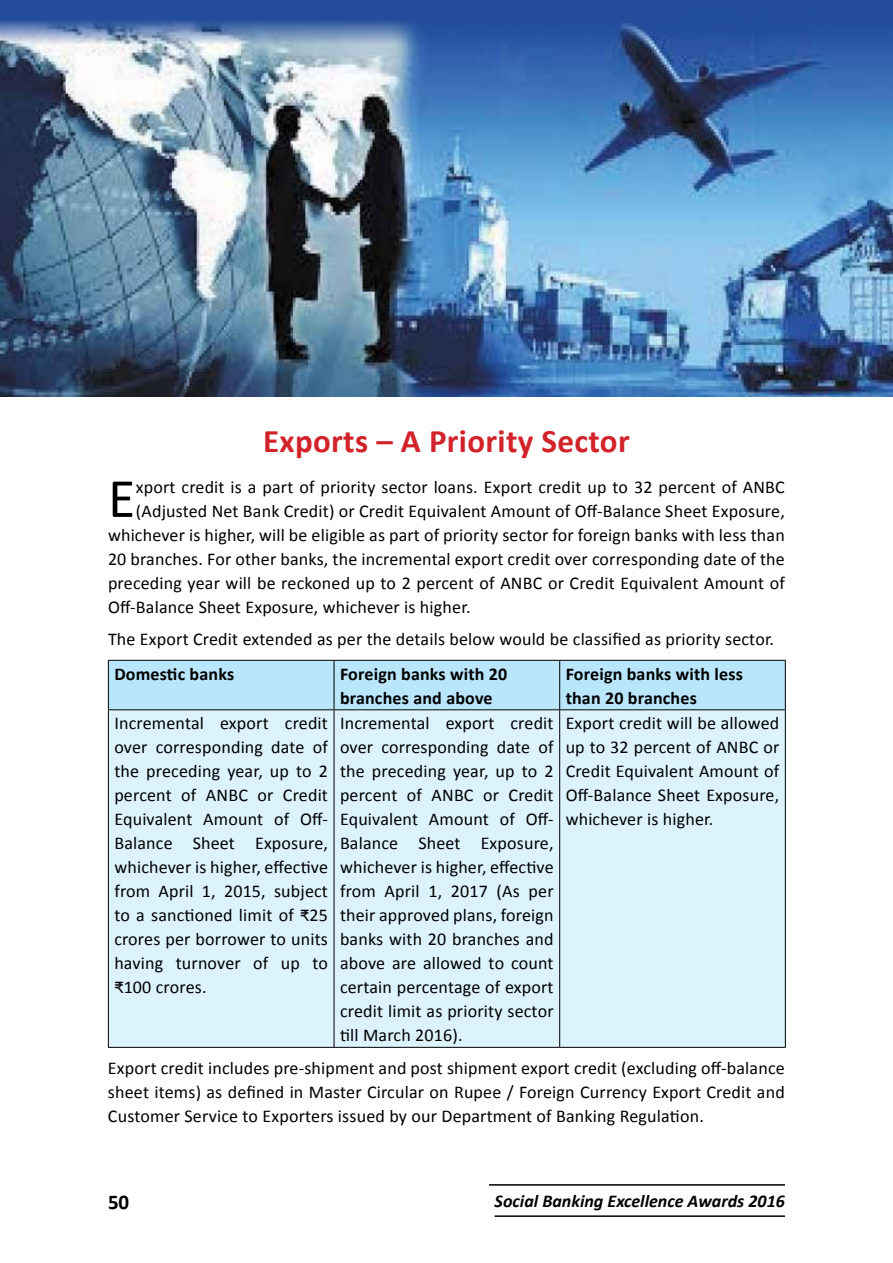
<style>
.page{position:relative;width:893px;height:1263px;background:#fff}
.page>*{position:absolute;margin:0;border:0;box-sizing:border-box;transform-origin:0 0}
.t1{font:55.8px "Calibri";color:#000}
.t2{font:700 33px "Calibri";letter-spacing:.01em;color:#d2232a}
.t3{font:700 21px "Calibri";color:#000}
.t4{font:18px/24px "Calibri";letter-spacing:.01em;color:#000;text-align:justify}
.t5{font:700 18px/24px "Calibri";letter-spacing:.01em;color:#000}
.t6{font:italic 700 18px "Calibri";color:#000}
</style>
<div class="page">
<hr style="left:489px;top:1184px;width:296px;height:1px;background:#000">
<hr style="left:495px;top:1215px;width:290px;height:2px;background:#000">
<div style="left:0;top:0;width:893px;height:220px;background:#234d9c"></div>
<div style="left:109px;top:661px;width:676px;height:48px;background:#b9e6fa"></div>
<div style="left:109px;top:710px;width:676px;height:337px;background:#dcf2fd"></div>
<hr style="left:108px;top:660px;width:226px;height:1px;background:#000">
<hr style="left:108px;top:661px;width:1px;height:48px;background:#000">
<hr style="left:334px;top:660px;width:226px;height:1px;background:#000">
<hr style="left:334px;top:661px;width:1px;height:48px;background:#000">
<hr style="left:560px;top:660px;width:226px;height:1px;background:#000">
<hr style="left:559px;top:661px;width:1px;height:48px;background:#000">
<hr style="left:785px;top:661px;width:1px;height:48px;background:#000">
<hr style="left:108px;top:709px;width:226px;height:1px;background:#000">
<hr style="left:108px;top:710px;width:1px;height:337px;background:#000">
<hr style="left:334px;top:709px;width:226px;height:1px;background:#000">
<hr style="left:334px;top:710px;width:1px;height:337px;background:#000">
<hr style="left:560px;top:709px;width:226px;height:1px;background:#000">
<hr style="left:559px;top:710px;width:1px;height:337px;background:#000">
<hr style="left:785px;top:710px;width:1px;height:337px;background:#000">
<hr style="left:108px;top:1047px;width:226px;height:1px;background:#000">
<hr style="left:334px;top:1047px;width:226px;height:1px;background:#000">
<hr style="left:560px;top:1047px;width:226px;height:1px;background:#000">
<img style="left:0;top:21px;width:893px;height:375px">
<h2 class="t2" style="left:263px;top:420px;width:368px">Exports – A Priority Sector</h2>
<h1 class="t1" style="left:108px;top:463px;width:29px">E</h1>
<p class="t4" style="left:136px;top:475px;width:650px">xport credit is a part of priority sector loans. Export credit up to 32 percent of ANBC</p>
<p class="t4" style="left:136px;top:499px;width:650px">(Adjusted Net Bank Credit) or Credit Equivalent Amount of Off-Balance Sheet Exposure,</p>
<p class="t4" style="left:108px;top:523px;width:678px">whichever is higher, will be eligible as part of priority sector for foreign banks with less than</p>
<p class="t4" style="left:108px;top:547px;width:678px">20 branches. For other banks, the incremental export credit over corresponding date of the</p>
<p class="t4" style="left:108px;top:571px;width:678px">preceding year will be reckoned up to 2 percent of ANBC or Credit Equivalent Amount of</p>
<p class="t4" style="left:108px;top:595px;width:364px">Off-Balance Sheet Exposure, whichever is higher.</p>
<p class="t4" style="left:108px;top:627px;width:668px">The Export Credit extended as per the details below would be classified as priority sector.</p>
<p class="t5" style="left:114px;top:662px;width:121px">Domestic banks</p>
<p class="t5" style="left:340px;top:662px;width:169px">Foreign banks with 20 branches and above</p>
<p class="t5" style="left:566px;top:662px;width:179px">Foreign banks with less than 20 branches</p>
<p class="t4" style="left:114px;top:711px;width:215px">Incremental export credit over corresponding date of the preceding year, up to 2 percent of ANBC or Credit Equivalent Amount of Off-Balance Sheet Exposure, whichever is higher, effective from April 1, 2015, subject to a sanctioned limit of ₹25 crores per borrower to units having turnover of up to ₹100 crores.</p>
<p class="t4" style="left:340px;top:711px;width:215px">Incremental export credit over corresponding date of the preceding year, up to 2 percent of ANBC or Credit Equivalent Amount of Off-Balance Sheet Exposure, whichever is higher, effective from April 1, 2017 (As per their approved plans, foreign banks with 20 branches and above are allowed to count certain percentage of export credit limit as priority sector till March 2016).</p>
<p class="t4" style="left:566px;top:711px;width:215px">Export credit will be allowed up to 32 percent of ANBC or Credit Equivalent Amount of Off-Balance Sheet Exposure, whichever is higher.</p>
<p class="t4" style="left:108px;top:1056px;width:678px">Export credit includes pre-shipment and post shipment export credit (excluding off-balance sheet items) as defined in Master Circular on Rupee / Foreign Currency Export Credit and Customer Service to Exporters issued by our Department of Banking Regulation.</p>
<p class="t3" style="left:108px;top:1189px;width:23px">50</p>
<p class="t6" style="left:495px;top:1189px;width:292px">Social Banking Excellence Awards 2016</p>
</div>
